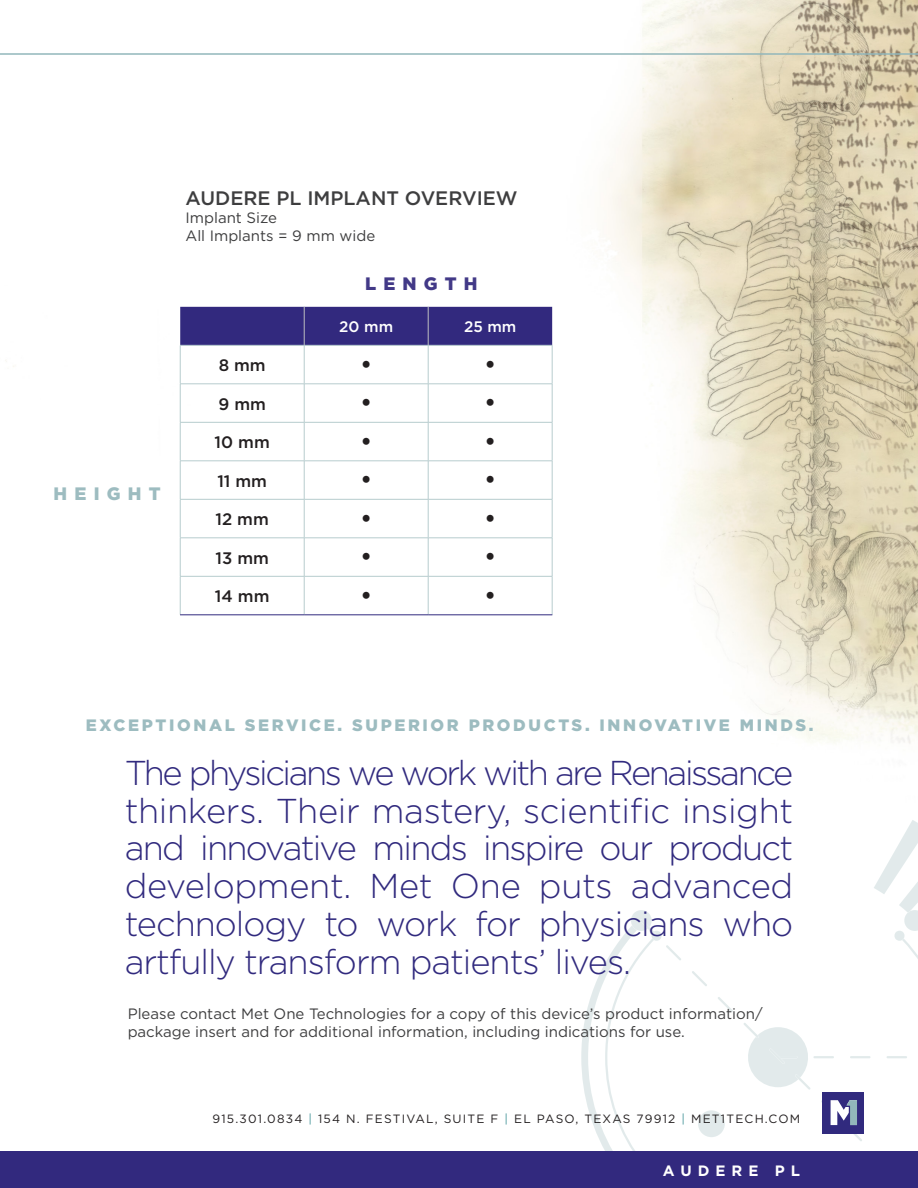
<style>
.page{position:relative;width:918px;height:1188px;background:#fff}
.page>*{position:absolute;margin:0;border:0;box-sizing:border-box;transform-origin:0 0}
.t1{font:300 34.5px/37.8px "Gotham HTF";letter-spacing:-.03em;color:#312a7e;text-align:justify}
.t2{font:26.25px "Minion Pro";color:#231f20}
.t3{font:500 19.5px "Gotham HTF";color:#3e3e3f}
.t4{font:900 18px "Gotham HTF";letter-spacing:.4em;color:#423987}
.t5{font:900 18px "Gotham HTF";letter-spacing:.4em;color:#9dbcc0}
.t6{font:500 16.65px "Gotham HTF";color:#231f20}
.t7{font:900 16.5px "Gotham HTF";letter-spacing:.16em;color:#9dbcc0}
.t8{font:500 15.3px "Gotham HTF";color:#fff}
.t9{font:15px/18px "Gotham HTF";color:#3e3e3f}
.t10{font:700 15px "Gotham HTF";letter-spacing:.4em;color:#fff}
.t11{font:12px "Gotham HTF";letter-spacing:.1em;color:#231f20}
.s1{color:#459599}
</style>
<div class="page">
<img style="left:5px;top:0;width:913px;height:744px">
<svg style="left:581px;top:928px;width:49px;height:223px"></svg>
<svg style="left:630px;top:820px;width:288px;height:331px"></svg>
<div style="left:0;top:1151px;width:918px;height:37px;background:#32297e"></div>
<hr style="left:0;top:53px;width:918px;height:2px;background:#92b7bb">
<div style="left:180px;top:307px;width:372px;height:38px;background:#32297e"></div>
<hr style="left:304px;top:307px;width:1px;height:38px;background:#bcbdc0">
<hr style="left:428px;top:307px;width:1px;height:38px;background:#bcbdc0">
<hr style="left:180px;top:345px;width:124px;height:1px;background:#b7ccce">
<hr style="left:180px;top:346px;width:1px;height:38px;background:#b7ccce">
<hr style="left:304px;top:345px;width:124px;height:1px;background:#b7ccce">
<hr style="left:304px;top:346px;width:1px;height:38px;background:#b7ccce">
<hr style="left:428px;top:345px;width:124px;height:1px;background:#b7ccce">
<hr style="left:428px;top:346px;width:1px;height:38px;background:#b7ccce">
<hr style="left:552px;top:346px;width:1px;height:38px;background:#b7ccce">
<hr style="left:180px;top:384px;width:124px;height:1px;background:#b7ccce">
<hr style="left:180px;top:384px;width:1px;height:38px;background:#b7ccce">
<hr style="left:304px;top:384px;width:124px;height:1px;background:#b7ccce">
<hr style="left:304px;top:384px;width:1px;height:38px;background:#b7ccce">
<hr style="left:428px;top:384px;width:124px;height:1px;background:#b7ccce">
<hr style="left:428px;top:384px;width:1px;height:38px;background:#b7ccce">
<hr style="left:552px;top:384px;width:1px;height:38px;background:#b7ccce">
<hr style="left:180px;top:422px;width:124px;height:1px;background:#b7ccce">
<hr style="left:180px;top:423px;width:1px;height:38px;background:#b7ccce">
<hr style="left:304px;top:422px;width:124px;height:1px;background:#b7ccce">
<hr style="left:304px;top:423px;width:1px;height:38px;background:#b7ccce">
<hr style="left:428px;top:422px;width:124px;height:1px;background:#b7ccce">
<hr style="left:428px;top:423px;width:1px;height:38px;background:#b7ccce">
<hr style="left:552px;top:423px;width:1px;height:38px;background:#b7ccce">
<hr style="left:180px;top:461px;width:124px;height:1px;background:#b7ccce">
<hr style="left:180px;top:461px;width:1px;height:38px;background:#b7ccce">
<hr style="left:304px;top:461px;width:124px;height:1px;background:#b7ccce">
<hr style="left:304px;top:461px;width:1px;height:38px;background:#b7ccce">
<hr style="left:428px;top:461px;width:124px;height:1px;background:#b7ccce">
<hr style="left:428px;top:461px;width:1px;height:38px;background:#b7ccce">
<hr style="left:552px;top:461px;width:1px;height:38px;background:#b7ccce">
<hr style="left:180px;top:499px;width:124px;height:1px;background:#b7ccce">
<hr style="left:180px;top:500px;width:1px;height:38px;background:#b7ccce">
<hr style="left:304px;top:499px;width:124px;height:1px;background:#b7ccce">
<hr style="left:304px;top:500px;width:1px;height:38px;background:#b7ccce">
<hr style="left:428px;top:499px;width:124px;height:1px;background:#b7ccce">
<hr style="left:428px;top:500px;width:1px;height:38px;background:#b7ccce">
<hr style="left:552px;top:500px;width:1px;height:38px;background:#b7ccce">
<hr style="left:180px;top:538px;width:124px;height:1px;background:#b7ccce">
<hr style="left:180px;top:538px;width:1px;height:38px;background:#b7ccce">
<hr style="left:304px;top:538px;width:124px;height:1px;background:#b7ccce">
<hr style="left:304px;top:538px;width:1px;height:38px;background:#b7ccce">
<hr style="left:428px;top:538px;width:124px;height:1px;background:#b7ccce">
<hr style="left:428px;top:538px;width:1px;height:38px;background:#b7ccce">
<hr style="left:552px;top:538px;width:1px;height:38px;background:#b7ccce">
<hr style="left:180px;top:576px;width:124px;height:1px;background:#b7ccce">
<hr style="left:180px;top:577px;width:1px;height:38px;background:#b7ccce">
<hr style="left:304px;top:576px;width:124px;height:1px;background:#b7ccce">
<hr style="left:304px;top:577px;width:1px;height:38px;background:#b7ccce">
<hr style="left:428px;top:576px;width:124px;height:1px;background:#b7ccce">
<hr style="left:428px;top:577px;width:1px;height:38px;background:#b7ccce">
<hr style="left:552px;top:577px;width:1px;height:38px;background:#b7ccce">
<hr style="left:180px;top:615px;width:124px;height:1px;background:#312a7e">
<hr style="left:304px;top:615px;width:124px;height:1px;background:#312a7e">
<hr style="left:428px;top:615px;width:124px;height:1px;background:#312a7e">
<p class="t5" style="left:54px;top:483px;width:109px">HEIGHT</p>
<p class="t3" style="left:185px;top:187px;width:334px">AUDERE PL IMPLANT OVERVIEW</p>
<p class="t9" style="left:185px;top:209px;width:93px">Implant Size</p>
<p class="t9" style="left:185px;top:227px;width:191px">All Implants = 9 mm wide</p>
<p class="t4" style="left:365px;top:273px;width:114px">LENGTH</p>
<p class="t8" style="left:339px;top:318px;width:55px">20 mm</p>
<p class="t8" style="left:464px;top:318px;width:54px">25 mm</p>
<p class="t6" style="left:219px;top:356px;width:49px">8 mm</p>
<p class="t2" style="left:361px;top:344px;width:12px">•</p>
<p class="t2" style="left:485px;top:344px;width:12px">•</p>
<p class="t6" style="left:218px;top:395px;width:49px">9 mm</p>
<p class="t2" style="left:361px;top:383px;width:12px">•</p>
<p class="t2" style="left:485px;top:383px;width:12px">•</p>
<p class="t6" style="left:215px;top:433px;width:57px">10 mm</p>
<p class="t2" style="left:361px;top:421px;width:12px">•</p>
<p class="t2" style="left:485px;top:421px;width:12px">•</p>
<p class="t6" style="left:217px;top:472px;width:51px">11 mm</p>
<p class="t2" style="left:361px;top:460px;width:12px">•</p>
<p class="t2" style="left:485px;top:460px;width:12px">•</p>
<p class="t6" style="left:216px;top:510px;width:55px">12 mm</p>
<p class="t2" style="left:361px;top:498px;width:12px">•</p>
<p class="t2" style="left:485px;top:498px;width:12px">•</p>
<p class="t6" style="left:216px;top:549px;width:55px">13 mm</p>
<p class="t2" style="left:361px;top:537px;width:12px">•</p>
<p class="t2" style="left:485px;top:537px;width:12px">•</p>
<p class="t6" style="left:215px;top:587px;width:56px">14 mm</p>
<p class="t2" style="left:361px;top:575px;width:12px">•</p>
<p class="t2" style="left:485px;top:575px;width:12px">•</p>
<p class="t7" style="left:86px;top:716px;width:729px">EXCEPTIONAL SERVICE. SUPERIOR PRODUCTS. INNOVATIVE MINDS.</p>
<p class="t1" style="left:125px;top:753px;width:670px">The physicians we work with are Renaissance thinkers. Their mastery, scientific insight and innovative minds inspire our product development. Met One puts advanced technology to work for physicians who artfully transform patients’ lives.</p>
<p class="t9" style="left:128px;top:1004px;width:636px">Please contact Met One Technologies for a copy of this device’s product information/ package insert and for additional information, including indications for use.</p>
<p class="t11" style="left:212px;top:1112px;width:589px">915.301.0834 <span class="s1">|</span> 154 N. FESTIVAL, SUITE F <span class="s1">|</span> EL PASO, TEXAS 79912 <span class="s1">|</span> MET1TECH.COM</p>
<p class="t10" style="left:663px;top:1162px;width:139px">AUDERE PL</p>
</div>
